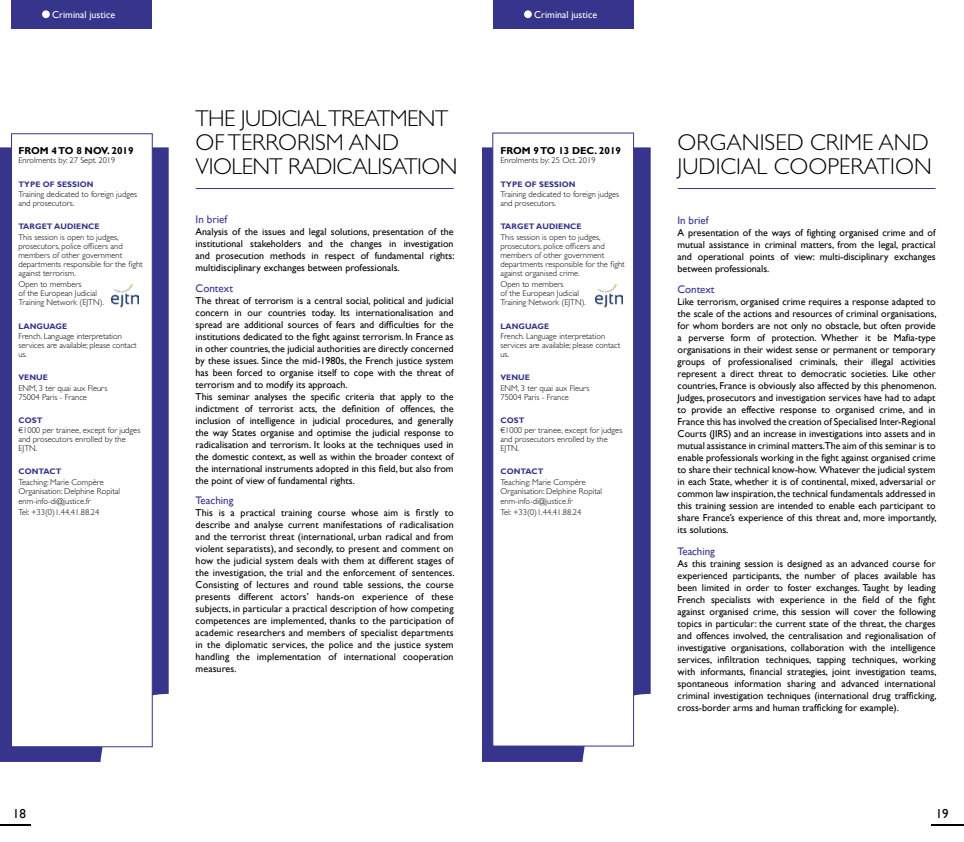
<style>
.page{position:relative;width:964px;height:842px;background:#fff}
.page>*{position:absolute;margin:0;border:0;box-sizing:border-box;transform-origin:0 0}
.t1{font:300 23px/24px "Gill Sans";letter-spacing:-.025em;color:#000}
.t2{font:300 23px/24px "Gill Sans";color:#000}
.t3{font:13px "Gill Sans";color:#000}
.t4{font:11px "Gill Sans";letter-spacing:-.01em;color:#37348b}
.t5{font:10px/12px "Gill Sans";color:#000;text-align:justify}
.t6{font:700 10px "Gill Sans";color:#000}
.t7{font:10px "Gill Sans";color:#fff}
.t8{font:300 8.5px/9px "Gill Sans";color:#000}
.t9{font:700 8px "Gill Sans";letter-spacing:.01em;color:#37348b}
</style>
<div class="page">
<svg style="left:0;top:147px;width:169px;height:615px;background:#4c4997"></svg>
<svg style="left:482px;top:147px;width:169px;height:615px;background:#4d4a97"></svg>
<hr style="left:0;top:824px;width:30px;height:2px;background:#000">
<hr style="left:931px;top:824px;width:33px;height:2px;background:#000">
<div style="left:492px;top:133px;width:142px;height:613px;background:#fff;border:1px solid #37348b"></div>
<div style="left:11px;top:133px;width:142px;height:614px;background:#fff;border:1px solid #37348b"></div>
<hr style="left:677px;top:188px;width:258px;height:1px;background:#37348b">
<hr style="left:196px;top:188px;width:258px;height:1px;background:#37348b">
<div style="left:493px;top:0;width:141px;height:29px;background:#37348b"></div>
<div style="left:11px;top:0;width:141px;height:29px;background:#37348b"></div>
<div style="left:524px;top:10px;width:8px;height:8px;background:#fff;border-radius:50%"></div>
<div style="left:42px;top:10px;width:8px;height:8px;background:#fff;border-radius:50%"></div>
<img style="left:112px;top:284px;width:27px;height:24px">
<img style="left:596px;top:284px;width:26px;height:24px">
<p class="t7" style="left:52px;top:8px;width:65px">Criminal justice</p>
<p class="t7" style="left:534px;top:8px;width:65px">Criminal justice</p>
<p class="t6" style="left:18px;top:145px;width:117px">FROM 4 TO 8 NOV. 2019</p>
<p class="t8" style="left:18px;top:156px;width:99px">Enrolments by: 27 Sept. 2019</p>
<p class="t9" style="left:18px;top:179px;width:77px">TYPE OF SESSION</p>
<p class="t8" style="left:18px;top:190px;width:120px">Training dedicated to foreign judges and prosecutors.</p>
<p class="t9" style="left:18px;top:222px;width:83px">TARGET AUDIENCE</p>
<p class="t8" style="left:18px;top:232px;width:126px">This session is open to judges, prosecutors, police officers and members of other government departments responsible for the fight against terrorism.</p>
<p class="t8" style="left:18px;top:280px;width:87px">Open to members<br>of the European Judicial<br>Training Network (EJTN).</p>
<p class="t9" style="left:18px;top:321px;width:50px">LANGUAGE</p>
<p class="t8" style="left:18px;top:332px;width:120px">French. Language interpretation services are available; please contact us.</p>
<p class="t9" style="left:18px;top:373px;width:31px">VENUE</p>
<p class="t8" style="left:18px;top:383px;width:91px">ENM, 3 ter quai aux Fleurs<br>75004 Paris - France</p>
<p class="t9" style="left:18px;top:415px;width:25px">COST</p>
<p class="t8" style="left:18px;top:426px;width:123px">€1000 per trainee, except for judges and prosecutors enrolled by the<br>EJTN.</p>
<p class="t9" style="left:18px;top:467px;width:45px">CONTACT</p>
<p class="t8" style="left:18px;top:477px;width:103px">Teaching: Marie Compère<br>Organisation: Delphine Ropital</p>
<p class="t8" style="left:18px;top:496px;width:82px;line-height:10.4px">enm-info-di@justice.fr<br>Tel: +33(0)1.44.41.88.24</p>
<h1 class="t1" style="left:196px;top:107px;width:263px">THE JUDICIAL TREATMENT<br>OF TERRORISM AND<br>VIOLENT RADICALISATION</h1>
<p class="t4" style="left:196px;top:213px;width:33px">In brief</p>
<p class="t5" style="left:196px;top:226px;width:260px">Analysis of the issues and legal solutions, presentation of the institutional stakeholders and the changes in investigation and prosecution methods in respect of fundamental rights: multidisciplinary exchanges between professionals.</p>
<p class="t4" style="left:196px;top:281px;width:39px">Context</p>
<p class="t5" style="left:196px;top:294px;width:259px;text-align:left">The threat of terrorism is a central social, political and judicial concern in our countries today. Its internationalisation and spread are additional sources of fears and difficulties for the institutions dedicated to the fight against terrorism. In France as in other countries, the judicial authorities are directly concerned by these issues. Since the mid-1980s, the French justice system has been forced to organise itself to cope with the threat of terrorism and to modify its approach.<br>This seminar analyses the specific criteria that apply to the indictment of terrorist acts, the definition of offences, the inclusion of intelligence in judicial procedures, and generally the way States organise and optimise the judicial response to radicalisation and terrorism. It looks at the techniques used in the domestic context, as well as within the broader context of the international instruments adopted in this field, but also from the point of view of fundamental rights.</p>
<p class="t4" style="left:196px;top:494px;width:39px">Teaching</p>
<p class="t5" style="left:196px;top:507px;width:260px">This is a practical training course whose aim is firstly to describe and analyse current manifestations of radicalisation and the terrorist threat (international, urban radical and from violent separatists), and secondly, to present and comment on how the judicial system deals with them at different stages of the investigation, the trial and the enforcement of sentences.<br>Consisting of lectures and round table sessions, the course presents different actors’ hands-on experience of these subjects, in particular a practical description of how competing competences are implemented, thanks to the participation of academic researchers and members of specialist departments in the diplomatic services, the police and the justice system handling the implementation of international cooperation measures.</p>
<p class="t6" style="left:500px;top:145px;width:122px">FROM 9 TO 13 DEC. 2019</p>
<p class="t8" style="left:500px;top:156px;width:97px">Enrolments by: 25 Oct. 2019</p>
<p class="t9" style="left:500px;top:179px;width:77px">TYPE OF SESSION</p>
<p class="t8" style="left:500px;top:190px;width:120px">Training dedicated to foreign judges and prosecutors.</p>
<p class="t9" style="left:500px;top:222px;width:83px">TARGET AUDIENCE</p>
<p class="t8" style="left:500px;top:232px;width:126px">This session is open to judges, prosecutors, police officers and members of other government departments responsible for the fight against organised crime.</p>
<p class="t8" style="left:500px;top:280px;width:87px">Open to members<br>of the European Judicial<br>Training Network (EJTN).</p>
<p class="t9" style="left:500px;top:321px;width:50px">LANGUAGE</p>
<p class="t8" style="left:500px;top:332px;width:121px">French. Language interpretation services are available; please contact us.</p>
<p class="t9" style="left:500px;top:373px;width:31px">VENUE</p>
<p class="t8" style="left:500px;top:383px;width:91px">ENM, 3 ter quai aux Fleurs<br>75004 Paris - France</p>
<p class="t9" style="left:500px;top:415px;width:25px">COST</p>
<p class="t8" style="left:500px;top:426px;width:123px">€1000 per trainee, except for judges and prosecutors enrolled by the<br>EJTN.</p>
<p class="t9" style="left:500px;top:467px;width:45px">CONTACT</p>
<p class="t8" style="left:500px;top:477px;width:103px">Teaching: Marie Compère<br>Organisation: Delphine Ropital</p>
<p class="t8" style="left:500px;top:496px;width:82px;line-height:10.4px">enm-info-di@justice.fr<br>Tel: +33(0)1.44.41.88.24</p>
<h1 class="t2" style="left:677px;top:131px;width:256px">ORGANISED CRIME AND<br>JUDICIAL COOPERATION</h1>
<p class="t4" style="left:677px;top:213px;width:32px">In brief</p>
<p class="t5" style="left:677px;top:226px;width:259px">A presentation of the ways of fighting organised crime and of mutual assistance in criminal matters, from the legal, practical and operational points of view: multi-disciplinary exchanges between professionals.</p>
<p class="t4" style="left:677px;top:283px;width:38px">Context</p>
<p class="t5" style="left:677px;top:296px;width:260px">Like terrorism, organised crime requires a response adapted to the scale of the actions and resources of criminal organisations, for whom borders are not only no obstacle, but often provide a perverse form of protection. Whether it be Mafia-type organisations in their widest sense or permanent or temporary groups of professionalised criminals, their illegal activities represent a direct threat to democratic societies. Like other countries, France is obviously also affected by this phenomenon.<br>Judges, prosecutors and investigation services have had to adapt to provide an effective response to organised crime, and in France this has involved the creation of Specialised Inter-Regional Courts (JIRS) and an increase in investigations into assets and in mutual assistance in criminal matters.The aim of this seminar is to enable professionals working in the fight against organised crime to share their technical know-how. Whatever the judicial system in each State, whether it is of continental, mixed, adversarial or common law inspiration, the technical fundamentals addressed in this training session are intended to enable each participant to share France’s experience of this threat and, more importantly, its solutions.</p>
<p class="t4" style="left:677px;top:545px;width:39px">Teaching</p>
<p class="t5" style="left:677px;top:558px;width:260px">As this training session is designed as an advanced course for experienced participants, the number of places available has been limited in order to foster exchanges. Taught by leading French specialists with experience in the field of the fight against organised crime, this session will cover the following topics in particular: the current state of the threat, the charges and offences involved, the centralisation and regionalisation of investigative organisations, collaboration with the intelligence services, infiltration techniques, tapping techniques, working with informants, financial strategies, joint investigation teams, spontaneous information sharing and advanced international criminal investigation techniques (international drug trafficking, cross-border arms and human trafficking for example).</p>
<h2 class="t3" style="left:13px;top:806px;width:14px">18</h2>
<h2 class="t3" style="left:936px;top:806px;width:14px">19</h2>
</div>
